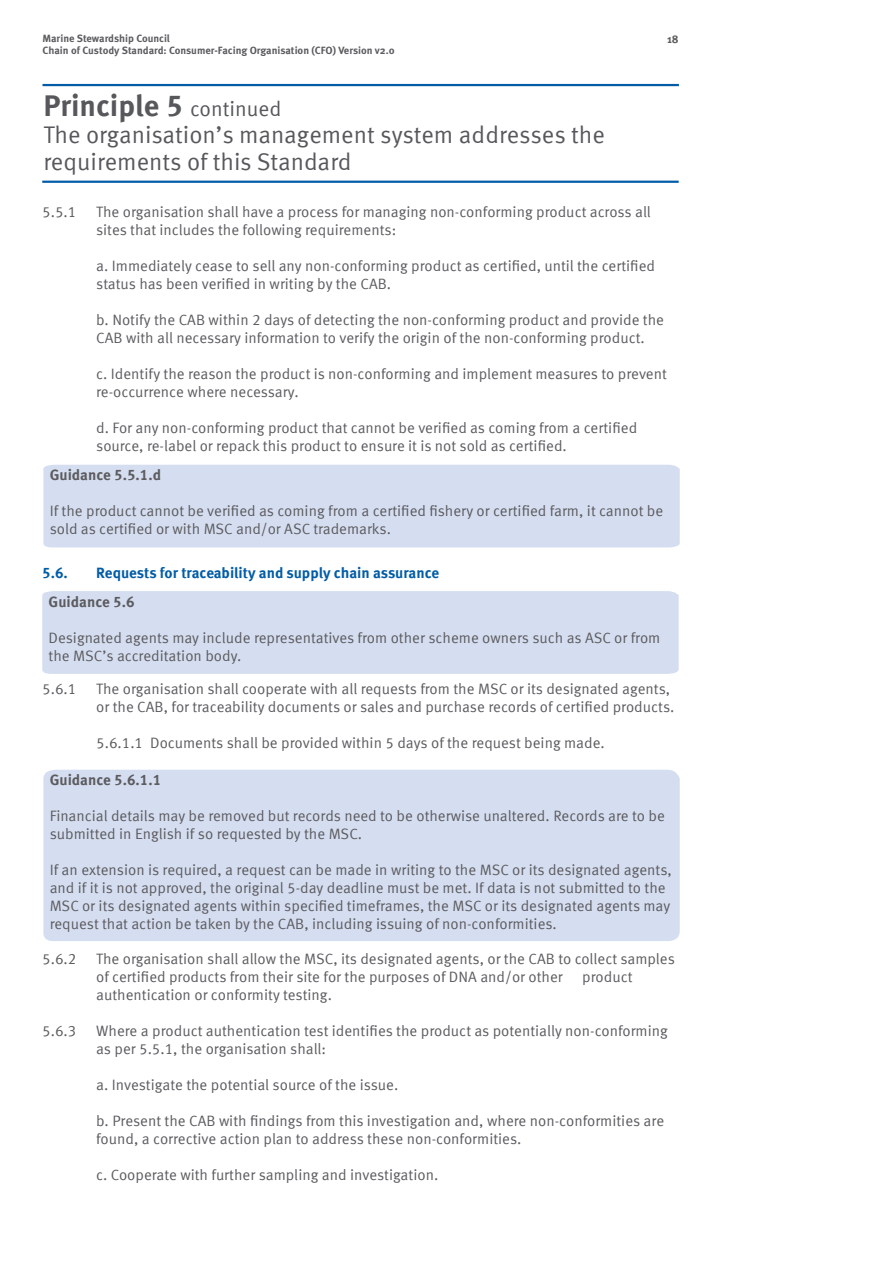
<style>
.page{position:relative;width:893px;height:1263px;background:#fff}
.page>*{position:absolute;margin:0;border:0;box-sizing:border-box;transform-origin:0 0}
.t1{font:700 30px "Meta Offc Pro";color:#57585b}
.t2{font:24px/27px "Meta Offc Pro Norm";color:#57585b}
.t3{font:15px/18px "Meta Offc Pro Norm";color:#5c5b5f}
.t4{font:700 15px "Meta Offc Pro";letter-spacing:-.005em;color:#005ca7}
.t5{font:700 15px "Meta Offc Pro";color:#5c5b5f}
.t6{font:700 11.25px "Meta Pro";color:#5c5b5f}
.t7{font:700 10.5px "Meta Pro";color:#5c5b5f}
.s1{font-family:"Meta Offc Pro Norm";font-weight:400;font-size:21px}
</style>
<div class="page">
<div style="left:43px;top:465px;width:637px;height:82px;background:#d5def0"></div>
<hr style="left:42px;top:181px;width:637px;height:2px;background:#005ca7">
<hr style="left:43px;top:84px;width:636px;height:2px;background:#005ca7">
<div style="left:42px;top:591px;width:637px;height:83px;background:#d5def0"></div>
<div style="left:43px;top:770px;width:637px;height:171px;background:#d5def0"></div>
<p class="t7" style="left:43px;top:32px;width:129px">Marine Stewardship Council</p>
<p class="t6" style="left:667px;top:31px;width:13px">18</p>
<p class="t7" style="left:43px;top:44px;width:354px">Chain of Custody Standard: Consumer-Facing Organisation (CFO) Version v2.0</p>
<h1 class="t1" style="left:43px;top:82px;width:240px">Principle 5 <span class="s1">continued</span></h1>
<h2 class="t2" style="left:43px;top:120px;width:563px">The organisation’s management system addresses the requirements of this Standard</h2>
<p class="t3" style="left:42px;top:201px;width:36px">5.5.1</p>
<p class="t3" style="left:96px;top:201px;width:556px">The organisation shall have a process for managing non-conforming product across all sites that includes the following requirements:</p>
<p class="t3" style="left:96px;top:255px;width:560px">a. Immediately cease to sell any non-conforming product as certified, until the certified status has been verified in writing by the CAB.</p>
<p class="t3" style="left:96px;top:309px;width:569px">b. Notify the CAB within 2 days of detecting the non-conforming product and provide the<br>CAB with all necessary information to verify the origin of the non-conforming product.</p>
<p class="t3" style="left:96px;top:363px;width:572px">c. Identify the reason the product is non-conforming and implement measures to prevent re-occurrence where necessary.</p>
<p class="t3" style="left:96px;top:417px;width:543px">d. For any non-conforming product that cannot be verified as coming from a certified source, re-label or repack this product to ensure it is not sold as certified.</p>
<p class="t5" style="left:50px;top:463px;width:113px">Guidance 5.5.1.d</p>
<p class="t3" style="left:50px;top:501px;width:615px">If the product cannot be verified as coming from a certified fishery or certified farm, it cannot be sold as certified or with MSC and/or ASC trademarks.</p>
<p class="t4" style="left:42px;top:561px;width:27px">5.6.</p>
<p class="t4" style="left:96px;top:561px;width:344px">Requests for traceability and supply chain assurance</p>
<p class="t5" style="left:49px;top:590px;width:87px">Guidance 5.6</p>
<p class="t3" style="left:49px;top:627px;width:613px">Designated agents may include representatives from other scheme owners such as ASC or from the MSC’s accreditation body.</p>
<p class="t3" style="left:42px;top:678px;width:36px">5.6.1</p>
<p class="t3" style="left:96px;top:678px;width:580px">The organisation shall cooperate with all requests from the MSC or its designated agents, or the CAB, for traceability documents or sales and purchase records of certified products.</p>
<p class="t3" style="left:96px;top:732px;width:510px">5.6.1.1 Documents shall be provided within 5 days of the request being made.</p>
<p class="t5" style="left:50px;top:768px;width:113px">Guidance 5.6.1.1</p>
<p class="t3" style="left:50px;top:806px;width:617px">Financial details may be removed but records need to be otherwise unaltered. Records are to be submitted in English if so requested by the MSC.</p>
<p class="t3" style="left:50px;top:860px;width:624px">If an extension is required, a request can be made in writing to the MSC or its designated agents, and if it is not approved, the original 5-day deadline must be met. If data is not submitted to the MSC or its designated agents within specified timeframes, the MSC or its designated agents may request that action be taken by the CAB, including issuing of non-conformities.</p>
<p class="t3" style="left:42px;top:948px;width:36px">5.6.2</p>
<p class="t3" style="left:96px;top:948px;width:580px">The organisation shall allow the MSC, its designated agents, or the CAB to collect samples of certified products from their site for the purposes of DNA and/or other</p>
<p class="t3" style="left:582px;top:966px;width:52px">product</p>
<p class="t3" style="left:96px;top:984px;width:237px">authentication or conformity testing.</p>
<p class="t3" style="left:42px;top:1020px;width:36px">5.6.3</p>
<p class="t3" style="left:96px;top:1020px;width:573px">Where a product authentication test identifies the product as potentially non-conforming as per 5.5.1, the organisation shall:</p>
<p class="t3" style="left:96px;top:1074px;width:304px">a. Investigate the potential source of the issue.</p>
<p class="t3" style="left:96px;top:1110px;width:569px">b. Present the CAB with findings from this investigation and, where non-conformities are found, a corrective action plan to address these non-conformities.</p>
<p class="t3" style="left:96px;top:1164px;width:344px">c. Cooperate with further sampling and investigation.</p>
</div>
